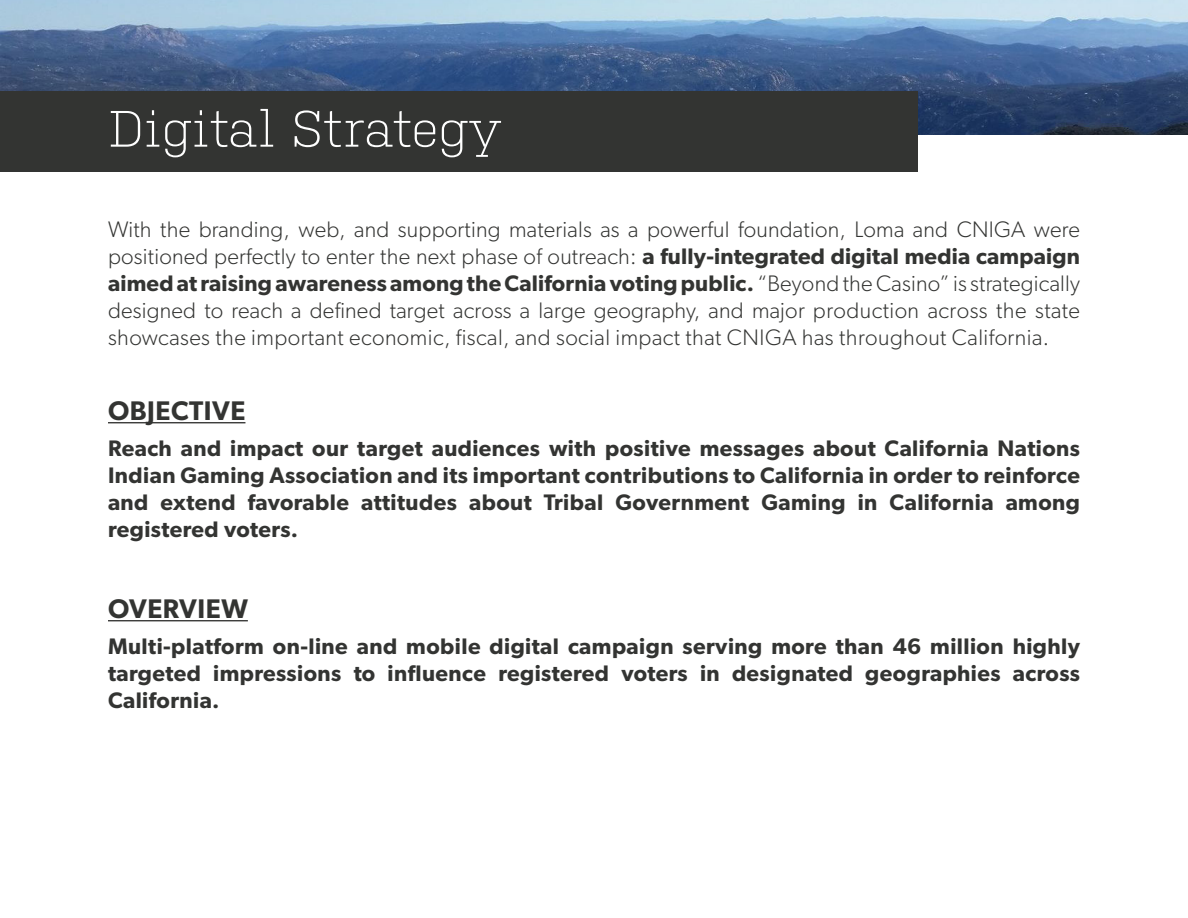
<style>
.page{position:relative;width:1188px;height:918px;background:#fff}
.page>*{position:absolute;margin:0;border:0;box-sizing:border-box;transform-origin:0 0}
.t1{font:300 51px "Kulturista";color:#fff}
.t2{font:600 27px "Gibson";letter-spacing:.02em;color:#333432}
.t3{font:300 22.5px/27px "Gibson";letter-spacing:.02em;color:#333432;text-align:justify}
.t4{font:600 22.5px/27px "Gibson";letter-spacing:.02em;color:#333432;text-align:justify}
.s1{font-weight:600}
</style>
<div class="page">
<img style="left:0;top:0;width:1188px;height:135px">
<div style="left:0;top:91px;width:918px;height:81px;background:#333432"></div>
<hr style="left:108px;top:422px;width:137px;height:1px;background:#333432">
<hr style="left:108px;top:620px;width:140px;height:1px;background:#333432">
<p class="t1" style="left:108px;top:92px;width:395px">Digital Strategy</p>
<p class="t3" style="left:108px;top:215px;width:974px">With the branding, web, and supporting materials as a powerful foundation, Loma and CNIGA were positioned perfectly to enter the next phase of outreach: <span class="s1">a fully-integrated digital media campaign aimed at raising awareness among the California voting public.</span> “Beyond the Casino” is strategically designed to reach a defined target across a large geography, and major production across the state showcases the important economic, fiscal, and social impact that CNIGA has throughout California.</p>
<p class="t2" style="left:108px;top:395px;width:139px">OBJECTIVE</p>
<p class="t4" style="left:108px;top:434px;width:974px">Reach and impact our target audiences with positive messages about California Nations Indian Gaming Association and its important contributions to California in order to reinforce and extend favorable attitudes about Tribal Government Gaming in California among registered voters.</p>
<p class="t2" style="left:108px;top:593px;width:141px">OVERVIEW</p>
<p class="t4" style="left:108px;top:632px;width:974px">Multi-platform on-line and mobile digital campaign serving more than 46 million highly targeted impressions to influence registered voters in designated geographies across California.</p>
</div>
